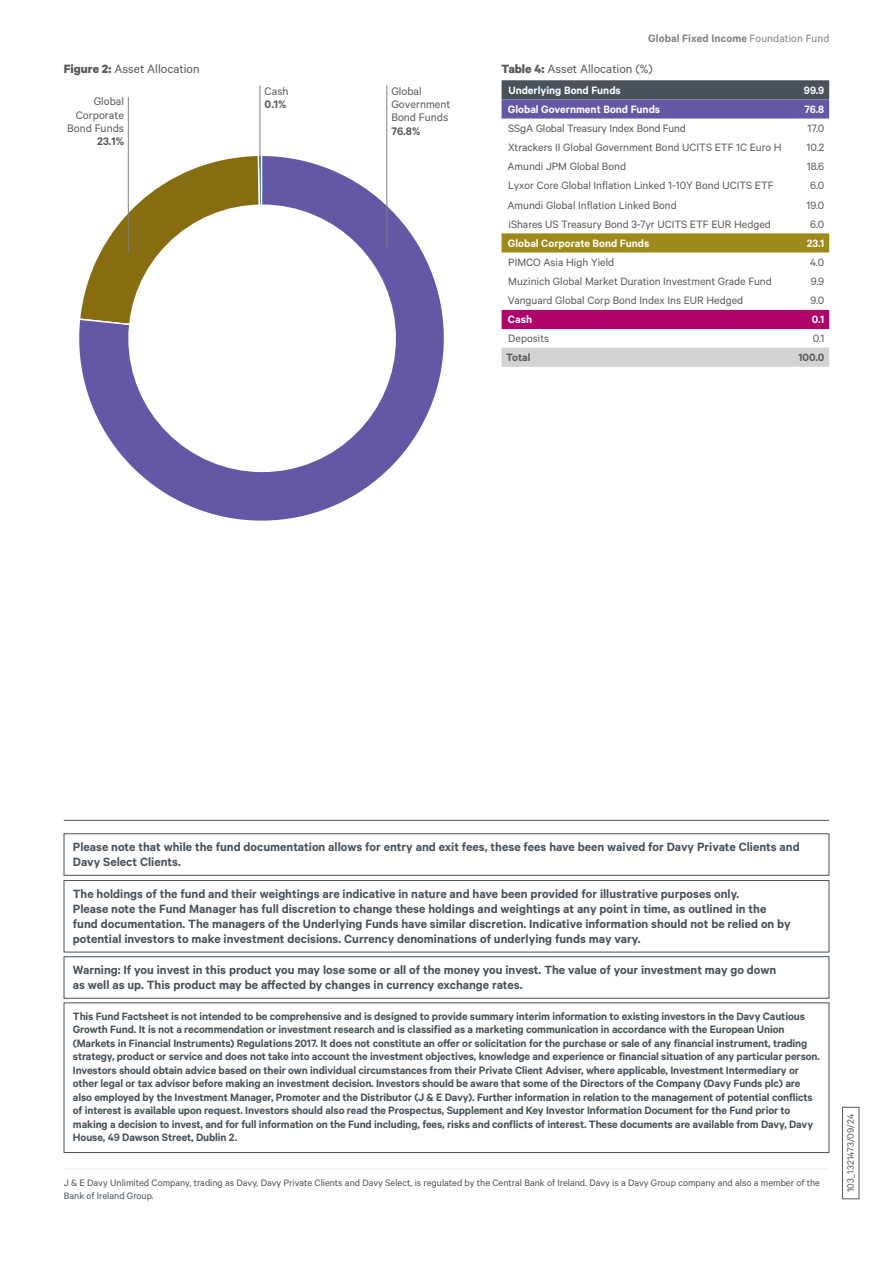
<style>
.page{position:relative;width:893px;height:1263px;background:#fff}
.page>*{position:absolute;margin:0;border:0;box-sizing:border-box;transform-origin:0 0}
.t1{font:600 13.5px/15px "Calibre";color:#48525a}
.t2{font:13.5px "Calibre";color:#58595b}
.t3{font:12.3px/13px "Calibre";color:#58595b}
.t4{font:600 12.3px "Calibre";color:#58595b}
.t5{font:600 12px/13.5px "Calibre";letter-spacing:-.01em;color:#48525a}
.t6{font:12px "Calibre";color:#58595b}
.t7{font:600 12px "Calibre";color:#fff}
.t8{font:600 12px "Calibre";letter-spacing:.015em;color:#808285}
.t9{font:600 12px "Calibre";color:#58595b}
.t10{font:10.5px/13.5px "Calibre";color:#48525a}
.t11{font:10.5px "Calibre";letter-spacing:.015em;color:#58595b}
.s1{font-weight:400}
.s2{font-weight:700}
</style>
<div class="page">
<svg style="left:79px;top:154px;width:365px;height:367px"></svg>
<div style="left:128px;top:204px;width:268px;height:268px;background:#fff;border-radius:50%"></div>
<hr style="left:386px;top:85px;width:1px;height:163px;background:#808285">
<hr style="left:128px;top:97px;width:1px;height:155px;background:#808285">
<hr style="left:260px;top:85px;width:1px;height:78px;background:#808285">
<svg style="left:502px;top:80px;width:327px;height:39px;background:#595983"></svg>
<div style="left:502px;top:233px;width:327px;height:19px;background:#9d8a1a"></div>
<div style="left:502px;top:310px;width:327px;height:19px;background:#b1046a"></div>
<div style="left:502px;top:348px;width:327px;height:19px;background:#d1d3d4"></div>
<hr style="left:64px;top:1169px;width:764px;height:1px;background:#e9e9ea">
<hr style="left:64px;top:820px;width:765px;height:1px;background:#48525a">
<div style="left:64px;top:956px;width:765px;height:42px;border:1px solid #48525a"></div>
<div style="left:64px;top:880px;width:765px;height:72px;border:1px solid #48525a"></div>
<div style="left:64px;top:1002px;width:765px;height:151px;border:1px solid #48525a"></div>
<div style="left:64px;top:833px;width:765px;height:43px;border:1px solid #48525a"></div>
<div style="left:842px;top:1107px;width:17px;height:92px;border:1px solid #58595b"></div>
<p class="t8" style="left:648px;top:32px;width:183px">Global Fixed Income <span class="s1">Foundation Fund</span></p>
<p class="t2" style="left:64px;top:60px;width:137px"><span class="s2">Figure 2:</span> Asset Allocation</p>
<p class="t2" style="left:501px;top:60px;width:153px"><span class="s2">Table 4:</span> Asset Allocation (%)</p>
<p class="t3" style="left:391px;top:85px;width:61px">Global<br>Government<br>Bond Funds</p>
<p class="t4" style="left:391px;top:123px;width:30px">76.8%</p>
<p class="t7" style="left:508px;top:83px;width:114px">Underlying Bond Funds</p>
<p class="t7" style="left:804px;top:83px;width:22px">99.9</p>
<p class="t7" style="left:508px;top:102px;width:154px">Global Government Bond Funds</p>
<p class="t7" style="left:804px;top:102px;width:21px">76.8</p>
<p class="t6" style="left:508px;top:121px;width:179px">SSgA Global Treasury Index Bond Fund</p>
<p class="t6" style="left:808px;top:121px;width:18px">17.0</p>
<p class="t6" style="left:508px;top:140px;width:275px">Xtrackers II Global Government Bond UCITS ETF 1C Euro H</p>
<p class="t6" style="left:807px;top:140px;width:19px">10.2</p>
<p class="t6" style="left:507px;top:160px;width:120px">Amundi JPM Global Bond</p>
<p class="t6" style="left:807px;top:160px;width:19px">18.6</p>
<p class="t6" style="left:508px;top:179px;width:267px">Lyxor Core Global Inflation Linked 1-10Y Bond UCITS ETF</p>
<p class="t6" style="left:810px;top:179px;width:16px">6.0</p>
<p class="t6" style="left:507px;top:198px;width:171px">Amundi Global Inflation Linked Bond</p>
<p class="t6" style="left:807px;top:198px;width:19px">19.0</p>
<p class="t6" style="left:508px;top:217px;width:264px">iShares US Treasury Bond 3-7yr UCITS ETF EUR Hedged</p>
<p class="t6" style="left:810px;top:217px;width:16px">6.0</p>
<p class="t7" style="left:508px;top:236px;width:143px">Global Corporate Bond Funds</p>
<p class="t7" style="left:807px;top:236px;width:19px">23.1</p>
<p class="t6" style="left:508px;top:255px;width:107px">PIMCO Asia High Yield</p>
<p class="t6" style="left:810px;top:255px;width:16px">4.0</p>
<p class="t6" style="left:508px;top:274px;width:265px">Muzinich Global Market Duration Investment Grade Fund</p>
<p class="t6" style="left:811px;top:274px;width:15px">9.9</p>
<p class="t6" style="left:508px;top:293px;width:237px">Vanguard Global Corp Bond Index Ins EUR Hedged</p>
<p class="t6" style="left:810px;top:293px;width:15px">9.0</p>
<p class="t7" style="left:508px;top:312px;width:26px">Cash</p>
<p class="t7" style="left:812px;top:312px;width:14px">0.1</p>
<p class="t6" style="left:508px;top:331px;width:42px">Deposits</p>
<p class="t6" style="left:813px;top:331px;width:13px">0.1</p>
<p class="t9" style="left:506px;top:350px;width:26px">Total</p>
<p class="t9" style="left:798px;top:350px;width:27px">100.0</p>
<p class="t3" style="left:265px;top:85px;width:25px">Cash</p>
<p class="t4" style="left:265px;top:97px;width:23px">0.1%</p>
<p class="t3" style="left:67px;top:95px;width:58px;text-align:right">Global<br>Corporate<br>Bond Funds</p>
<p class="t4" style="left:97px;top:133px;width:28px">23.1%</p>
<p class="t1" style="left:73px;top:839px;width:728px">Please note that while the fund documentation allows for entry and exit fees, these fees have been waived for Davy Private Clients and<br>Davy Select Clients.</p>
<p class="t1" style="left:73px;top:886px;width:719px">The holdings of the fund and their weightings are indicative in nature and have been provided for illustrative purposes only.<br>Please note the Fund Manager has full discretion to change these holdings and weightings at any point in time, as outlined in the fund documentation. The managers of the Underlying Funds have similar discretion. Indicative information should not be relied on by potential investors to make investment decisions. Currency denominations of underlying funds may vary.</p>
<p class="t1" style="left:73px;top:962px;width:705px">Warning: If you invest in this product you may lose some or all of the money you invest. The value of your investment may go down as well as up. This product may be affected by changes in currency exchange rates.</p>
<p class="t5" style="left:73px;top:1009px;width:749px">This Fund Factsheet is not intended to be comprehensive and is designed to provide summary interim information to existing investors in the Davy Cautious Growth Fund. It is not a recommendation or investment research and is classified as a marketing communication in accordance with the European Union (Markets in Financial Instruments) Regulations 2017. It does not constitute an offer or solicitation for the purchase or sale of any financial instrument, trading strategy, product or service and does not take into account the investment objectives, knowledge and experience or financial situation of any particular person.<br>Investors should obtain advice based on their own individual circumstances from their Private Client Adviser, where applicable, Investment Intermediary or other legal or tax advisor before making an investment decision. Investors should be aware that some of the Directors of the Company (Davy Funds plc) are also employed by the Investment Manager, Promoter and the Distributor (J &amp; E Davy). Further information in relation to the management of potential conflicts of interest is available upon request. Investors should also read the Prospectus, Supplement and Key Investor Information Document for the Fund prior to making a decision to invest, and for full information on the Fund including, fees, risks and conflicts of interest. These documents are available from Davy, Davy House, 49 Dawson Street, Dublin 2.</p>
<p class="t10" style="left:64px;top:1175px;width:758px">J &amp; E Davy Unlimited Company, trading as Davy, Davy Private Clients and Davy Select, is regulated by the Central Bank of Ireland. Davy is a Davy Group company and also a member of the<br>Bank of Ireland Group.</p>
<p class="t11" style="left:845px;top:1192px;width:80px;rotate:-90deg">103_1321473/09/24</p>
</div>
